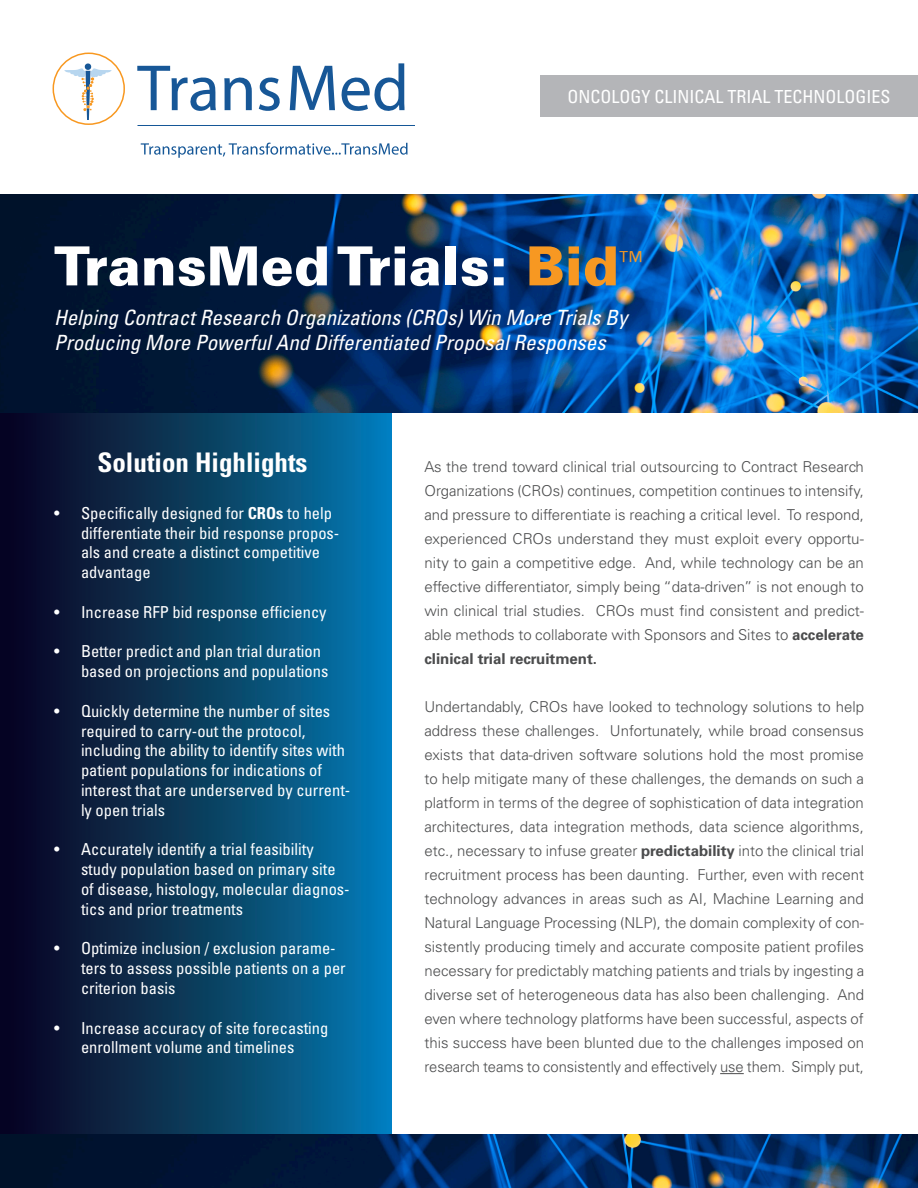
<style>
.page{position:relative;width:918px;height:1188px;background:#fff}
.page>*{position:absolute;margin:0;border:0;box-sizing:border-box;transform-origin:0 0}
.t1{font:900 54px "Univers";color:#fff}
.t2{font:700 condensed 27px "Univers";color:#fff}
.t3{font:italic condensed 21px "Univers";color:#fff}
.t4{font:condensed 18px "Univers";color:#fff}
.t5{font:condensed 16.5px/19.8px "Univers";color:#fff}
.t6{font:300 15px/24px "Univers";color:#4b4c4d;text-align:justify}
.s1{color:#f79822}
.s2{font-weight:700}
</style>
<div class="page">
<svg style="left:0;top:413px;width:392px;height:721px;background:#093b61"></svg>
<svg style="left:141px;top:143px;width:267px;height:15px"></svg>
<svg style="left:290px;top:66px;width:45px;height:44px"></svg>
<svg style="left:224px;top:77px;width:28px;height:33px"></svg>
<svg style="left:259px;top:77px;width:21px;height:34px"></svg>
<svg style="left:341px;top:63px;width:63px;height:48px"></svg>
<svg style="left:137px;top:66px;width:79px;height:45px"></svg>
<svg style="left:64px;top:64px;width:48px;height:56px"></svg>
<div style="left:53px;top:53px;width:72px;height:72px;border:2px solid #f89820;border-radius:50%"></div>
<hr style="left:137px;top:125px;width:278px;height:1px;background:#155797">
<img style="left:0;top:194px;width:918px;height:219px">
<img style="left:0;top:1134px;width:918px;height:54px">
<div style="left:540px;top:75px;width:378px;height:41px;background:#b4b5b8"></div>
<svg style="left:720px;top:1073px;width:24px;height:1px"></svg>
<p class="t4" style="left:567px;top:85px;width:325px">ONCOLOGY CLINICAL TRIAL TECHNOLOGIES</p>
<p class="t1" style="left:54px;top:233px;width:591px">TransMed Trials: <span class="s1">Bid</span><sup>™</sup></p>
<p class="t3" style="left:54px;top:304px;width:575px">Helping Contract Research Organizations (CROs) Win More Trials By</p>
<p class="t3" style="left:54px;top:329px;width:553px">Producing More Powerful And Differentiated Proposal Responses</p>
<p class="t2" style="left:97px;top:446px;width:212px">Solution Highlights</p>
<p class="t5" style="left:81px;top:503px;width:260px;text-indent:-27px">• Specifically designed for <span class="s2">CROs</span> to help differentiate their bid response propos&shy;als and create a distinct competitive advantage</p>
<p class="t5" style="left:54px;top:602px;width:274px">• Increase RFP bid response efficiency</p>
<p class="t5" style="left:81px;top:641px;width:249px;text-indent:-27px">• Better predict and plan trial duration based on projections and populations</p>
<p class="t5" style="left:81px;top:701px;width:271px;text-indent:-27px">• Quickly determine the number of sites required to carry-out the protocol, including the ability to identify sites with patient populations for indications of interest that are underserved by current&shy;ly open trials</p>
<p class="t5" style="left:81px;top:839px;width:270px;text-indent:-27px">• Accurately identify a trial feasibility study population based on primary site of disease, histology, molecular diagnos&shy;tics and prior treatments</p>
<p class="t5" style="left:81px;top:938px;width:266px;text-indent:-27px">• Optimize inclusion / exclusion parame&shy;ters to assess possible patients on a per criterion basis</p>
<p class="t5" style="left:54px;top:1017px;width:276px;text-align:center">• Increase accuracy of site forecasting enrollment volume and timelines</p>
<p class="t6" style="left:424px;top:454px;width:441px">As the trend toward clinical trial outsourcing to Contract Research Organizations (CROs) continues, competition continues to intensify, and pressure to differentiate is reaching a critical level. To respond, experienced CROs understand they must exploit every opportu&shy;nity to gain a competitive edge. And, while technology can be an effective differentiator, simply being “data-driven” is not enough to win clinical trial studies. CROs must find consistent and predict&shy;able methods to collaborate with Sponsors and Sites to <span class="s2">accelerate clinical trial recruitment.</span></p>
<p class="t6" style="left:424px;top:694px;width:441px">Undertandably, CROs have looked to technology solutions to help address these challenges. Unfortunately, while broad consensus exists that data-driven software solutions hold the most promise to help mitigate many of these challenges, the demands on such a platform in terms of the degree of sophistication of data integration architectures, data integration methods, data science algorithms, etc., necessary to infuse greater <span class="s2">predictability</span> into the clinical trial recruitment process has been daunting. Further, even with recent technology advances in areas such as AI, Machine Learning and Natural Language Processing (NLP), the domain complexity of con&shy;sistently producing timely and accurate composite patient profiles necessary for predictably matching patients and trials by ingesting a diverse set of heterogeneous data has also been challenging. And even where technology platforms have been successful, aspects of this success have been blunted due to the challenges imposed on research teams to consistently and effectively use them. Simply put,</p>
</div>
